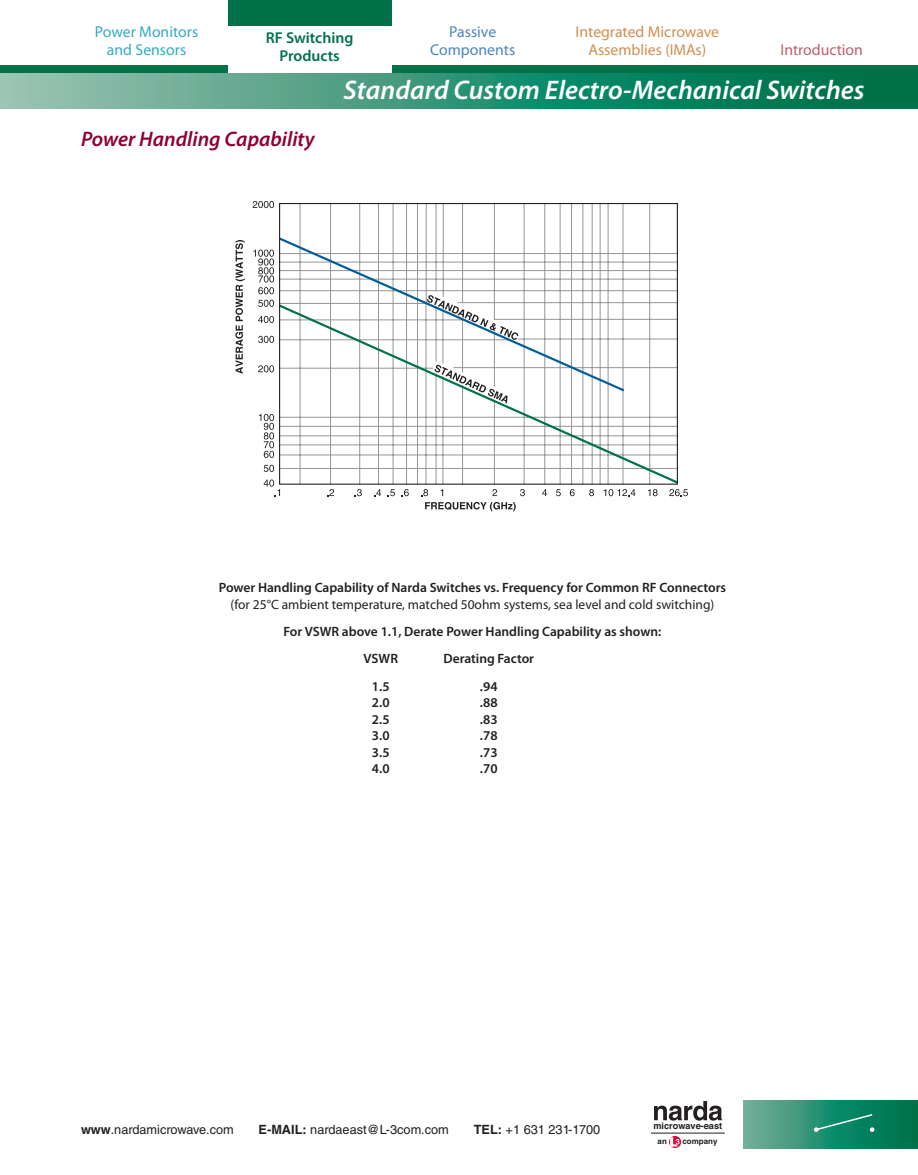
<style>
.page{position:relative;width:918px;height:1175px;background:#fff}
.page>*{position:absolute;margin:0;border:0;box-sizing:border-box;transform-origin:0 0}
.t1{font:italic 600 27px "Myriad Pro";color:#fff}
.t2{font:italic 600 21px "Myriad Pro";color:#8d0233}
.t3{font:15.75px/18px "Myriad Pro";color:#d28e50;text-align:center}
.t4{font:15.75px/18px "Myriad Pro";color:#34acc2;text-align:center}
.t5{font:600 15.75px/18px "Myriad Pro";color:#007249;text-align:center}
.t6{font:15.75px/18px "Myriad Pro";color:#4d84b9;text-align:center}
.t7{font:15.75px "Myriad Pro";color:#b96068}
.t8{font:600 13.5px/27.3px "Myriad Pro";color:#231f20}
.t9{font:13.5px "Myriad Pro";color:#231f20}
.t10{font:12.75px "Helvetica LT Std";color:#231f20}
.t11{font:700 9.15px "Helvetica";color:#231f20}
.t12{font:700 7.95px "Helvetica";color:#231f20}
.s1{font-weight:700}
</style>
<div class="page">
<svg style="left:743px;top:1100px;width:175px;height:48px;background:#298e6f"></svg>
<svg style="left:814px;top:1112px;width:60px;height:19px"></svg>
<svg style="left:0;top:73px;width:918px;height:35px;background:#379578"></svg>
<div style="left:0;top:66px;width:918px;height:7px;background:#007249"></div>
<hr style="left:651px;top:1132px;width:74px;height:1px;background:#231f20">
<svg style="left:654px;top:1101px;width:68px;height:19px"></svg>
<svg style="left:669px;top:1135px;width:12px;height:13px"></svg>
<svg style="left:670px;top:1137px;width:10px;height:9px"></svg>
<div style="left:228px;top:13px;width:163px;height:60px;background:#fff"></div>
<div style="left:228px;top:0;width:163px;height:26px;background:#007249"></div>
<hr style="left:280px;top:253px;width:397px;height:1px;background:#939598">
<hr style="left:280px;top:262px;width:397px;height:1px;background:#939598">
<hr style="left:280px;top:270px;width:397px;height:1px;background:#939598">
<hr style="left:280px;top:279px;width:397px;height:1px;background:#939598">
<hr style="left:280px;top:290px;width:397px;height:1px;background:#939598">
<hr style="left:458px;top:302px;width:219px;height:1px;background:#939598">
<hr style="left:300px;top:203px;width:1px;height:281px;background:#939598">
<hr style="left:330px;top:203px;width:1px;height:281px;background:#939598">
<hr style="left:359px;top:203px;width:1px;height:281px;background:#939598">
<hr style="left:378px;top:203px;width:1px;height:281px;background:#939598">
<hr style="left:393px;top:203px;width:1px;height:281px;background:#939598">
<hr style="left:406px;top:203px;width:1px;height:281px;background:#939598">
<hr style="left:417px;top:203px;width:1px;height:281px;background:#939598">
<hr style="left:426px;top:203px;width:1px;height:100px;background:#939598">
<hr style="left:436px;top:203px;width:1px;height:88px;background:#939598">
<hr style="left:443px;top:203px;width:1px;height:93px;background:#939598">
<hr style="left:462px;top:203px;width:1px;height:100px;background:#939598">
<hr style="left:494px;top:203px;width:1px;height:116px;background:#939598">
<hr style="left:524px;top:203px;width:1px;height:281px;background:#939598">
<hr style="left:545px;top:203px;width:1px;height:281px;background:#939598">
<hr style="left:560px;top:203px;width:1px;height:281px;background:#939598">
<hr style="left:571px;top:203px;width:1px;height:281px;background:#939598">
<hr style="left:583px;top:203px;width:1px;height:281px;background:#939598">
<hr style="left:592px;top:203px;width:1px;height:281px;background:#939598">
<hr style="left:600px;top:203px;width:1px;height:281px;background:#939598">
<hr style="left:608px;top:203px;width:1px;height:281px;background:#939598">
<hr style="left:623px;top:203px;width:1px;height:281px;background:#939598">
<hr style="left:649px;top:203px;width:1px;height:281px;background:#939598">
<svg style="left:281px;top:236px;width:345px;height:67px"></svg>
<svg style="left:280px;top:303px;width:399px;height:182px"></svg>
<svg style="left:427px;top:294px;width:91px;height:46px"></svg>
<svg style="left:434px;top:364px;width:74px;height:39px"></svg>
<svg style="left:327px;top:489px;width:7px;height:7px"></svg>
<svg style="left:355px;top:489px;width:7px;height:7px"></svg>
<svg style="left:374px;top:489px;width:7px;height:7px"></svg>
<svg style="left:388px;top:489px;width:7px;height:7px"></svg>
<svg style="left:402px;top:489px;width:7px;height:7px"></svg>
<svg style="left:421px;top:489px;width:7px;height:7px"></svg>
<svg style="left:492px;top:489px;width:5px;height:7px"></svg>
<svg style="left:520px;top:489px;width:5px;height:7px"></svg>
<svg style="left:542px;top:489px;width:5px;height:7px"></svg>
<svg style="left:556px;top:489px;width:5px;height:7px"></svg>
<svg style="left:570px;top:489px;width:5px;height:7px"></svg>
<svg style="left:589px;top:489px;width:5px;height:7px"></svg>
<svg style="left:604px;top:489px;width:32px;height:7px"></svg>
<svg style="left:648px;top:489px;width:10px;height:7px"></svg>
<svg style="left:669px;top:489px;width:19px;height:7px"></svg>
<svg style="left:253px;top:201px;width:21px;height:7px"></svg>
<svg style="left:253px;top:249px;width:21px;height:45px"></svg>
<svg style="left:258px;top:300px;width:16px;height:7px"></svg>
<svg style="left:258px;top:316px;width:16px;height:7px"></svg>
<svg style="left:258px;top:336px;width:16px;height:7px"></svg>
<svg style="left:258px;top:365px;width:16px;height:7px"></svg>
<svg style="left:259px;top:414px;width:15px;height:44px"></svg>
<svg style="left:264px;top:465px;width:10px;height:7px"></svg>
<svg style="left:264px;top:479px;width:16px;height:17px"></svg>
<svg style="left:425px;top:502px;width:91px;height:9px"></svg>
<svg style="left:235px;top:240px;width:10px;height:134px"></svg>
<div style="left:279px;top:203px;width:399px;height:281px;border:1px solid #231f20"></div>
<p class="t4" style="left:95px;top:22px;width:105px">Power Monitors and Sensors</p>
<p class="t6" style="left:430px;top:22px;width:87px">Passive<br>Components</p>
<p class="t3" style="left:576px;top:22px;width:145px">Integrated Microwave<br>Assemblies (IMAs)</p>
<p class="t5" style="left:266px;top:28px;width:89px">RF Switching<br>Products</p>
<p class="t7" style="left:780px;top:40px;width:84px">Introduction</p>
<h2 class="t2" style="left:81px;top:126px;width:235px">Power Handling Capability</h2>
<h1 class="t1" style="left:344px;top:73px;width:522px">Standard Custom Electro-Mechanical Switches</h1>
<p class="t8" style="left:219px;top:573px;width:509px">Power Handling Capability of Narda Switches vs. Frequency for Common RF Connectors</p>
<p class="t9" style="left:231px;top:596px;width:485px">(for 25°C ambient temperature, matched 50ohm systems, sea level and cold switching)</p>
<p class="t8" style="left:364px;top:617px;width:299px;text-indent:-80px">For VSWR above 1.1, Derate Power Handling Capability as shown:<br>VSWR</p>
<p class="t8" style="left:444px;top:644px;width:92px">Derating Factor</p>
<p class="t8" style="left:372px;top:672px;width:19px">1.5</p>
<p class="t8" style="left:480px;top:672px;width:19px">.94</p>
<p class="t8" style="left:372px;top:688px;width:19px">2.0</p>
<p class="t8" style="left:480px;top:688px;width:19px">.88</p>
<p class="t8" style="left:372px;top:705px;width:19px">2.5</p>
<p class="t8" style="left:480px;top:705px;width:19px">.83</p>
<p class="t8" style="left:372px;top:721px;width:19px">3.0</p>
<p class="t8" style="left:480px;top:721px;width:19px">.78</p>
<p class="t8" style="left:372px;top:738px;width:19px">3.5</p>
<p class="t8" style="left:480px;top:738px;width:19px">.73</p>
<p class="t8" style="left:372px;top:754px;width:19px">4.0</p>
<p class="t8" style="left:480px;top:754px;width:19px">.70</p>
<p class="t10" style="left:81px;top:1121px;width:154px"><span class="s1">www</span>.nardamicrowave.com</p>
<p class="t10" style="left:259px;top:1121px;width:192px"><span class="s1">E-MAIL:</span> nardaeast@L-3com.com</p>
<p class="t10" style="left:474px;top:1121px;width:128px"><span class="s1">TEL:</span> +1 631 231-1700</p>
<p class="t11" style="left:653px;top:1118px;width:70px">microwave-east</p>
<p class="t12" style="left:658px;top:1135px;width:11px">an</p>
<p class="t12" style="left:682px;top:1135px;width:37px">company</p>
</div>
